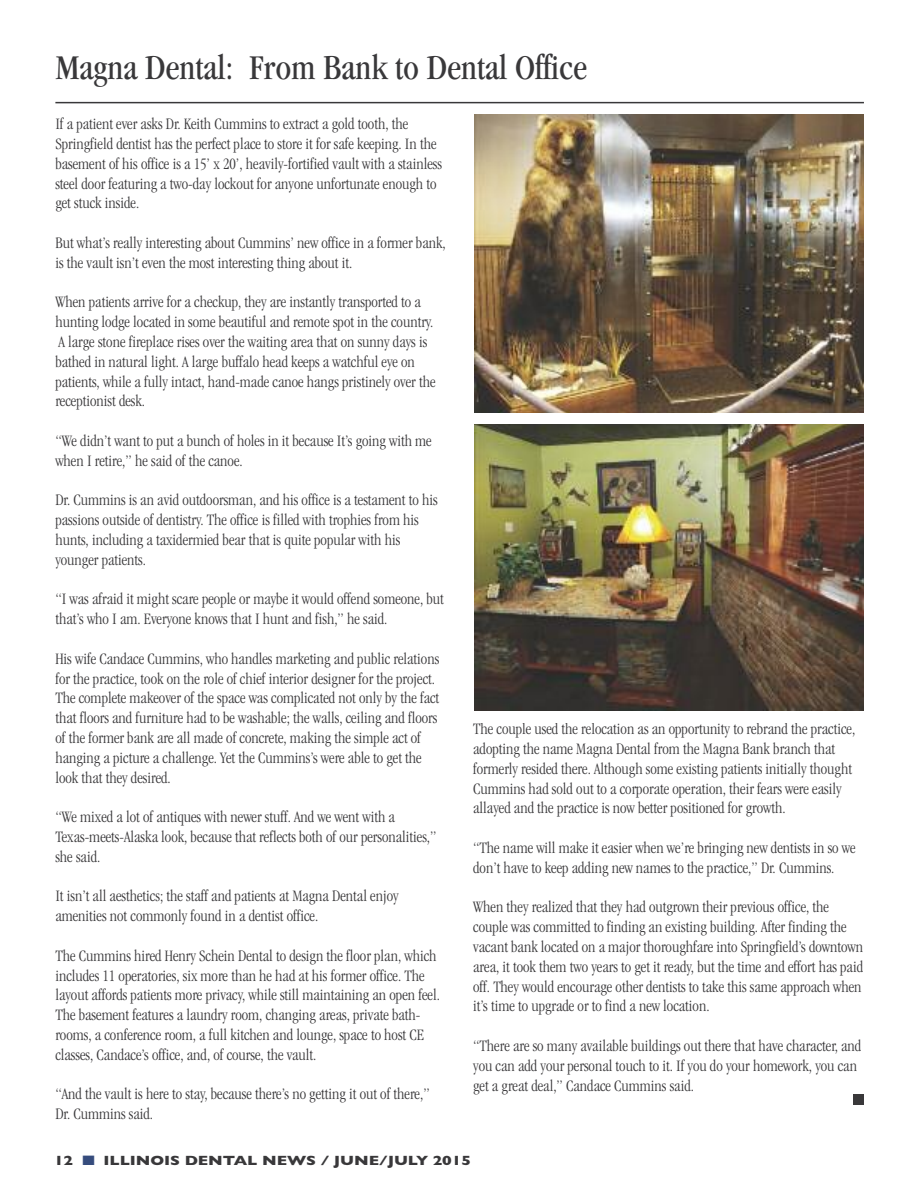
<style>
.page{position:relative;width:918px;height:1188px;background:#fff}
.page>*{position:absolute;margin:0;border:0;box-sizing:border-box;transform-origin:0 0}
.t1{font:condensed 36px "Garamond";color:#39383a}
.t2{font:300 condensed 16.5px/19.8px "Garamond";color:#39383a}
.t3{font:700 13.5px "Gill Sans";letter-spacing:-.005em;color:#39383a;scale:1.2 1}
.s1{color:#364c7d}
</style>
<div class="page">
<hr style="left:55px;top:102px;width:809px;height:1px;background:#39383a">
<img style="left:475px;top:115px;width:389px;height:298px">
<img style="left:475px;top:425px;width:389px;height:286px">
<div style="left:854px;top:1095px;width:10px;height:10px;background:#39383a"></div>
<h1 class="t1" style="left:55px;top:54px;width:533px">Magna Dental: From Bank to Dental Office</h1>
<p class="t2" style="left:55px;top:115px;width:388px">If a patient ever asks Dr. Keith Cummins to extract a gold tooth, the Springfield dentist has the perfect place to store it for safe keeping. In the basement of his office is a 15’ x 20’, heavily-fortified vault with a stainless steel door featuring a two-day lockout for anyone unfortunate enough to get stuck inside.</p>
<p class="t2" style="left:55px;top:234px;width:392px">But what’s really interesting about Cummins’ new office in a former bank, is the vault isn’t even the most interesting thing about it.</p>
<p class="t2" style="left:55px;top:294px;width:382px">When patients arrive for a checkup, they are instantly transported to a hunting lodge located in some beautiful and remote spot in the country.<br>A large stone fireplace rises over the waiting area that on sunny days is bathed in natural light. A large buffalo head keeps a watchful eye on patients, while a fully intact, hand-made canoe hangs pristinely over the receptionist desk.</p>
<p class="t2" style="left:55px;top:432px;width:378px">“We didn’t want to put a bunch of holes in it because It’s going with me when I retire,” he said of the canoe.</p>
<p class="t2" style="left:55px;top:492px;width:384px">Dr. Cummins is an avid outdoorsman, and his office is a testament to his passions outside of dentistry. The office is filled with trophies from his hunts, including a taxidermied bear that is quite popular with his younger patients.</p>
<p class="t2" style="left:55px;top:591px;width:390px">“I was afraid it might scare people or maybe it would offend someone, but that’s who I am. Everyone knows that I hunt and fish,” he said.</p>
<p class="t2" style="left:55px;top:650px;width:385px">His wife Candace Cummins, who handles marketing and public relations for the practice, took on the role of chief interior designer for the project.<br>The complete makeover of the space was complicated not only by the fact that floors and furniture had to be washable; the walls, ceiling and floors of the former bank are all made of concrete, making the simple act of hanging a picture a challenge. Yet the Cummins’s were able to get the look that they desired.</p>
<p class="t2" style="left:55px;top:808px;width:383px">“We mixed a lot of antiques with newer stuff. And we went with a<br>Texas-meets-Alaska look, because that reflects both of our personalities,” she said.</p>
<p class="t2" style="left:55px;top:888px;width:345px">It isn’t all aesthetics; the staff and patients at Magna Dental enjoy amenities not commonly found in a dentist office.</p>
<p class="t2" style="left:55px;top:947px;width:386px">The Cummins hired Henry Schein Dental to design the floor plan, which includes 11 operatories, six more than he had at his former office. The layout affords patients more privacy, while still maintaining an open feel.<br>The basement features a laundry room, changing areas, private bath&shy;rooms, a conference room, a full kitchen and lounge, space to host CE classes, Candace’s office, and, of course, the vault.</p>
<p class="t2" style="left:55px;top:1086px;width:376px">“And the vault is here to stay, because there’s no getting it out of there,”<br>Dr. Cummins said.</p>
<p class="t2" style="left:473px;top:720px;width:384px">The couple used the relocation as an opportunity to rebrand the practice, adopting the name Magna Dental from the Magna Bank branch that formerly resided there. Although some existing patients initially thought Cummins had sold out to a corporate operation, their fears were easily allayed and the practice is now better positioned for growth.</p>
<p class="t2" style="left:473px;top:839px;width:384px">“The name will make it easier when we’re bringing new dentists in so we don’t have to keep adding new names to the practice,” Dr. Cummins.</p>
<p class="t2" style="left:473px;top:899px;width:391px">When they realized that they had outgrown their previous office, the couple was committed to finding an existing building. After finding the vacant bank located on a major thoroughfare into Springfield’s downtown area, it took them two years to get it ready, but the time and effort has paid off. They would encourage other dentists to take this same approach when it’s time to upgrade or to find a new location.</p>
<p class="t2" style="left:473px;top:1037px;width:390px">“There are so many available buildings out there that have character, and you can add your personal touch to it. If you do your homework, you can get a great deal,” Candace Cummins said.</p>
<p class="t3" style="left:54px;top:1153px;width:349px">12 <span class="s1">■</span> ILLINOIS DENTAL NEWS / JUNE/JULY 2015</p>
</div>
